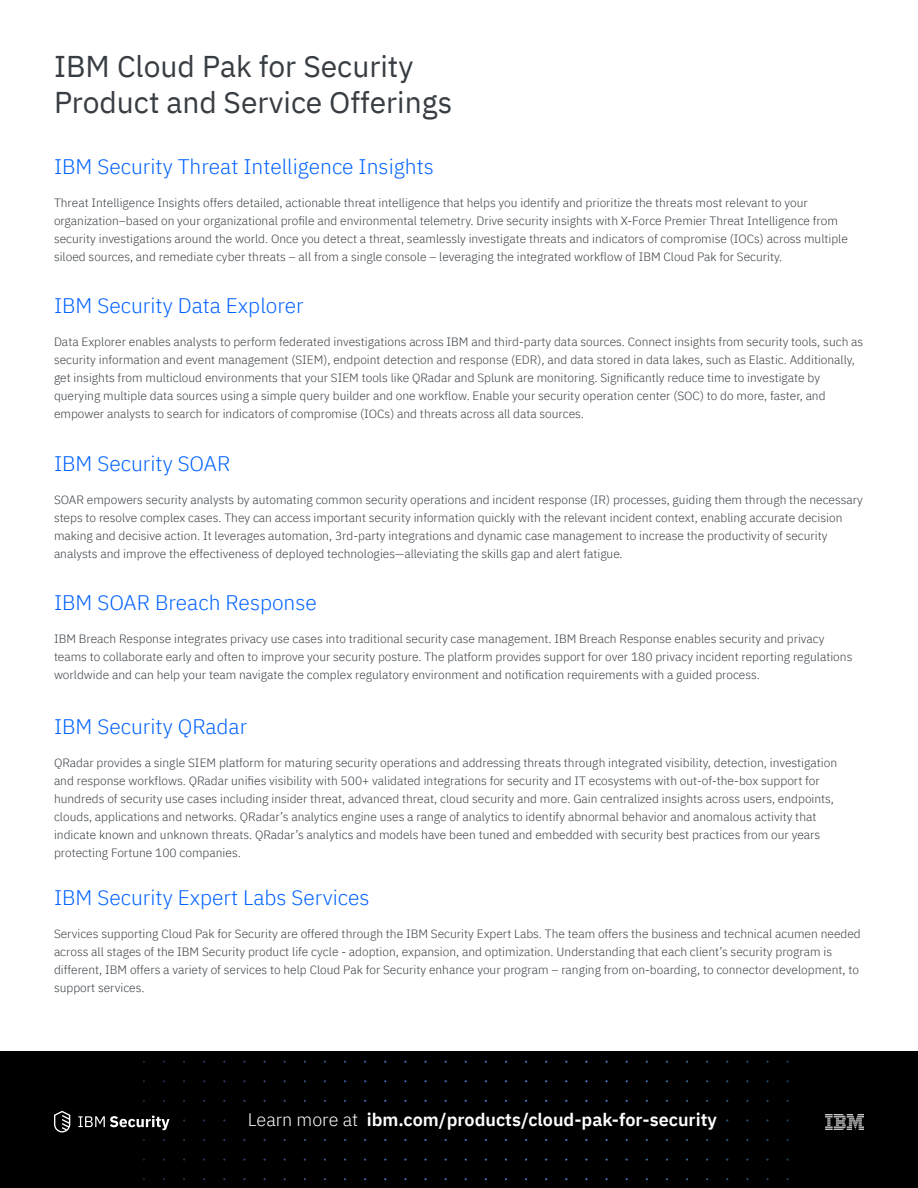
<style>
.page{position:relative;width:918px;height:1188px;background:#fff}
.page>*{position:absolute;margin:0;border:0;box-sizing:border-box;transform-origin:0 0}
.t1{font:30px/36px "IBM Plex Sans";color:#373d42}
.t2{font:300 21px "IBM Plex Sans";color:#0062ff}
.t3{font:600 18px "IBM Plex Sans";color:#fff}
.t4{font:300 12px/18px "IBM Plex Sans";color:#373d42}
.s1{font-weight:300}
</style>
<div class="page">
<div style="left:0;top:1052px;width:918px;height:136px;background:#000"></div>
<svg style="left:78px;top:1116px;width:92px;height:14px"></svg>
<svg style="left:54px;top:1111px;width:16px;height:21px"></svg>
<svg style="left:825px;top:1114px;width:39px;height:16px"></svg>
<h1 class="t1" style="left:54px;top:46px;width:400px">IBM Cloud Pak for Security<br>Product and Service Offerings</h1>
<h2 class="t2" style="left:54px;top:151px;width:381px">IBM Security Threat Intelligence Insights</h2>
<p class="t4" style="left:54px;top:193px;width:796px">Threat Intelligence Insights offers detailed, actionable threat intelligence that helps you identify and prioritize the threats most relevant to your organization–based on your organizational profile and environmental telemetry. Drive security insights with X-Force Premier Threat Intelligence from security investigations around the world. Once you detect a threat, seamlessly investigate threats and indicators of compromise (IOCs) across multiple siloed sources, and remediate cyber threats – all from a single console – leveraging the integrated workflow of IBM Cloud Pak for Security.</p>
<h2 class="t2" style="left:54px;top:290px;width:251px">IBM Security Data Explorer</h2>
<p class="t4" style="left:54px;top:332px;width:811px">Data Explorer enables analysts to perform federated investigations across IBM and third-party data sources. Connect insights from security tools, such as security information and event management (SIEM), endpoint detection and response (EDR), and data stored in data lakes, such as Elastic. Additionally, get insights from multicloud environments that your SIEM tools like QRadar and Splunk are monitoring. Significantly reduce time to investigate by querying multiple data sources using a simple query builder and one workflow. Enable your security operation center (SOC) to do more, faster, and empower analysts to search for indicators of compromise (IOCs) and threats across all data sources.</p>
<h2 class="t2" style="left:54px;top:448px;width:178px">IBM Security SOAR</h2>
<p class="t4" style="left:54px;top:490px;width:810px">SOAR empowers security analysts by automating common security operations and incident response (IR) processes, guiding them through the necessary steps to resolve complex cases. They can access important security information quickly with the relevant incident context, enabling accurate decision making and decisive action. It leverages automation, 3rd-party integrations and dynamic case management to increase the productivity of security analysts and improve the effectiveness of deployed technologies—alleviating the skills gap and alert fatigue.</p>
<h2 class="t2" style="left:54px;top:587px;width:264px">IBM SOAR Breach Response</h2>
<p class="t4" style="left:54px;top:629px;width:800px">IBM Breach Response integrates privacy use cases into traditional security case management. IBM Breach Response enables security and privacy teams to collaborate early and often to improve your security posture. The platform provides support for over 180 privacy incident reporting regulations worldwide and can help your team navigate the complex regulatory environment and notification requirements with a guided process.</p>
<h2 class="t2" style="left:54px;top:710px;width:195px">IBM Security QRadar</h2>
<p class="t4" style="left:54px;top:752px;width:785px">QRadar provides a single SIEM platform for maturing security operations and addressing threats through integrated visibility, detection, investigation and response workflows. QRadar unifies visibility with 500+ validated integrations for security and IT ecosystems with out-of-the-box support for hundreds of security use cases including insider threat, advanced threat, cloud security and more. Gain centralized insights across users, endpoints, clouds, applications and networks. QRadar’s analytics engine uses a range of analytics to identify abnormal behavior and anomalous activity that indicate known and unknown threats. QRadar’s analytics and models have been tuned and embedded with security best practices from our years protecting Fortune 100 companies.</p>
<h2 class="t2" style="left:54px;top:882px;width:317px">IBM Security Expert Labs Services</h2>
<p class="t4" style="left:54px;top:924px;width:808px">Services supporting Cloud Pak for Security are offered through the IBM Security Expert Labs. The team offers the business and technical acumen needed across all stages of the IBM Security product life cycle - adoption, expansion, and optimization. Understanding that each client’s security program is different, IBM offers a variety of services to help Cloud Pak for Security enhance your program – ranging from on-boarding, to connector development, to support services.</p>
<h3 class="t3" style="left:248px;top:1106px;width:470px"><span class="s1">Learn more at</span> ibm.com/products/cloud-pak-for-security</h3>
</div>
